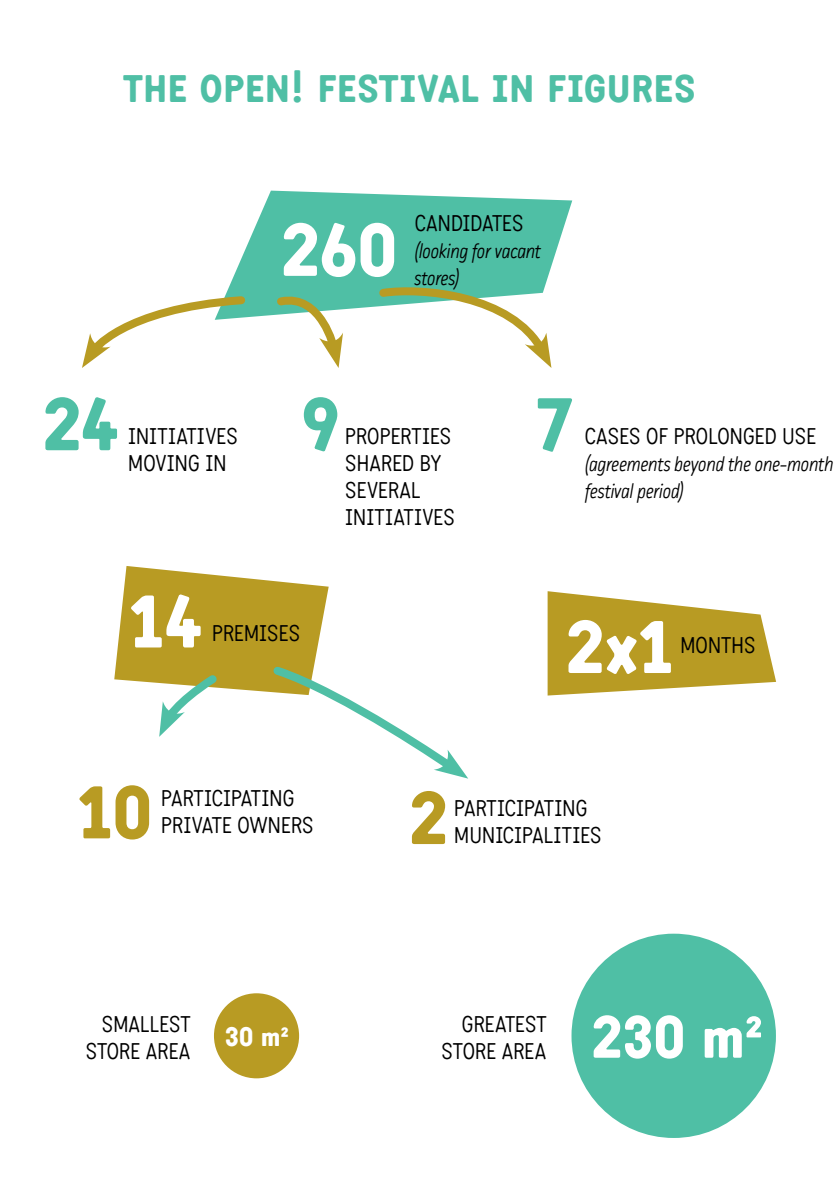
<style>
.page{position:relative;width:840px;height:1191px;background:#fff}
.page>*{position:absolute;margin:0;border:0;box-sizing:border-box;transform-origin:0 0}
.t1{font:800 72px "Katarine";letter-spacing:-.015em;color:#fff}
.t2{font:800 72px "Katarine";color:#4fbfa5}
.t3{font:800 72px "Katarine";color:#b89b23}
.t4{font:800 57.6px "Katarine";color:#fff}
.t5{font:44px "Katarine Bold SC";letter-spacing:-.005em;color:#4fbfa5}
.t6{font:26px/27px "Katarine Light SC";letter-spacing:-.01em;color:#000}
.t7{font:800 26px "Katarine";color:#fff}
.t8{font:italic 300 20px/27px "Katarine";letter-spacing:.005em;color:#000}
</style>
<div class="page">
<svg style="left:547px;top:591px;width:228px;height:104px"></svg>
<svg style="left:227px;top:191px;width:345px;height:126px;fill:#4fbfa5"></svg>
<div style="left:214px;top:993px;width:85px;height:85px;background:#b89b23;border-radius:50%"></div>
<div style="left:571px;top:933px;width:204px;height:205px;background:#4fbfa5;border-radius:50%"></div>
<svg style="left:374px;top:286px;width:178px;height:82px"></svg>
<svg style="left:82px;top:292px;width:167px;height:76px"></svg>
<svg style="left:271px;top:293px;width:72px;height:75px"></svg>
<svg style="left:114px;top:566px;width:354px;height:212px"></svg>
<h3 class="t5" style="left:123px;top:59px;width:572px">THE OPEN! FESTIVAL IN FIGURES</h3>
<h1 class="t1" style="left:281px;top:204px;width:117px">260</h1>
<p class="t6" style="left:414px;top:209px;width:110px">CANDIDATES</p>
<p class="t8" style="left:414px;top:238px;width:128px">(looking for vacant stores)</p>
<h1 class="t2" style="left:42px;top:378px;width:78px">24</h1>
<h1 class="t2" style="left:301px;top:378px;width:40px">9</h1>
<h1 class="t2" style="left:534px;top:378px;width:40px">7</h1>
<p class="t6" style="left:345px;top:422px;width:112px">PROPERTIES<br>SHARED BY<br>SEVERAL<br>INITIATIVES</p>
<p class="t6" style="left:584px;top:422px;width:233px">CASES OF PROLONGED USE</p>
<p class="t6" style="left:128px;top:422px;width:112px">INITIATIVES<br>MOVING IN</p>
<p class="t8" style="left:584px;top:451px;width:250px">(agreements beyond the one-month festival period)</p>
<h1 class="t1" style="left:126px;top:575px;width:77px">14</h1>
<p class="t6" style="left:212px;top:619px;width:90px">PREMISES</p>
<h1 class="t1" style="left:565px;top:601px;width:110px">2x1</h1>
<p class="t6" style="left:679px;top:631px;width:77px">MONTHS</p>
<h1 class="t3" style="left:75px;top:766px;width:78px">10</h1>
<h1 class="t3" style="left:409px;top:772px;width:40px">2</h1>
<p class="t6" style="left:161px;top:783px;width:154px">PARTICIPATING<br>PRIVATE OWNERS</p>
<p class="t6" style="left:453px;top:793px;width:149px">PARTICIPATING<br>MUNICIPALITIES</p>
<p class="t7" style="left:225px;top:1019px;width:65px">30 m²</p>
<h2 class="t4" style="left:591px;top:1000px;width:173px">230 m²</h2>
<p class="t6" style="left:85px;top:1009px;width:106px;text-align:right">SMALLEST<br>STORE AREA</p>
<p class="t6" style="left:441px;top:1009px;width:106px;text-align:right">GREATEST<br>STORE AREA</p>
</div>
